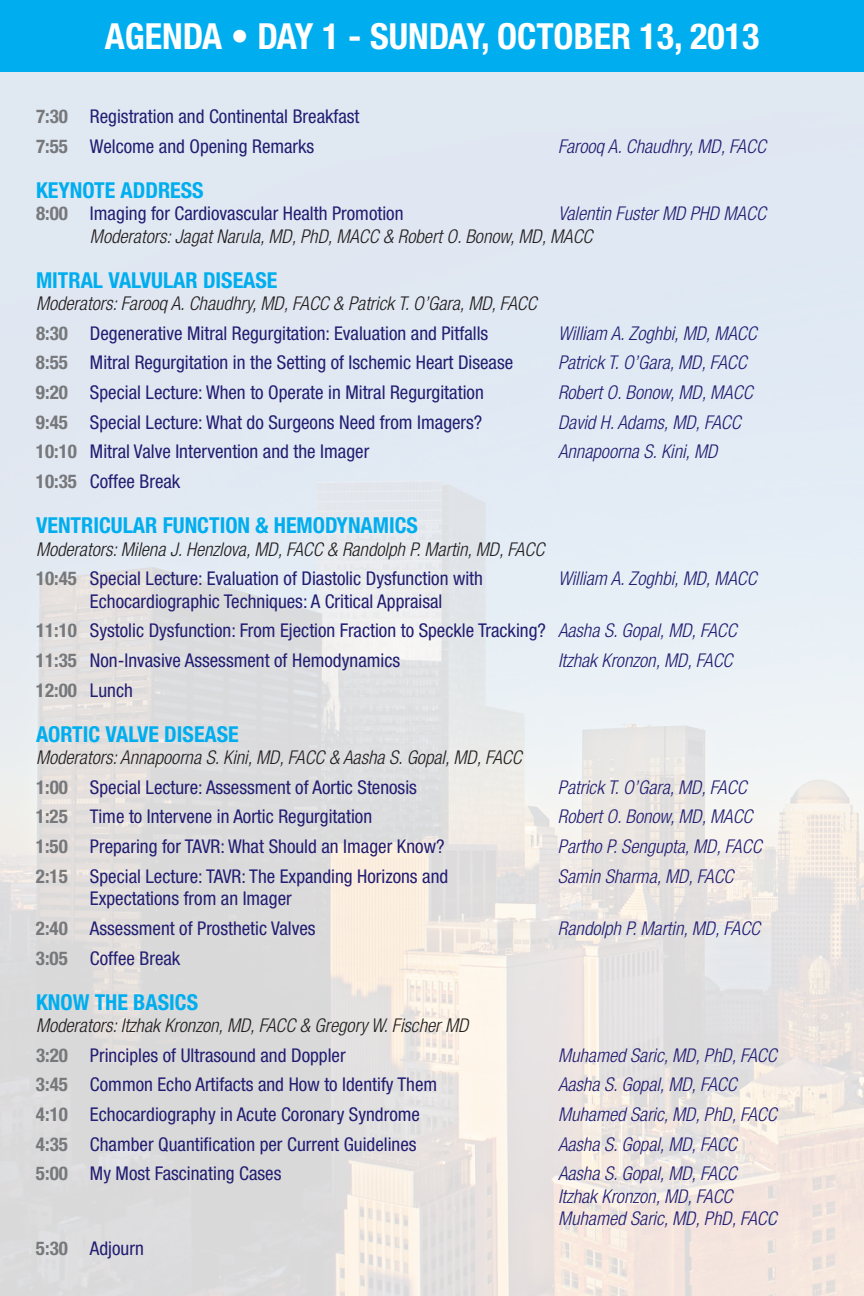
<style>
.page{position:relative;width:864px;height:1296px;background:#fff}
.page>*{position:absolute;margin:0;border:0;box-sizing:border-box;transform-origin:0 0}
.t1{font:700 condensed 36px "Helvetica Neue";color:#fff}
.t2{font:700 condensed 22px "Helvetica Neue";color:#00aeef}
.t3{font:condensed 19px/29.6px "Helvetica Neue";color:#221e72}
.t4{font:italic 300 condensed 19px/29.6px "Helvetica Neue";color:#231f20}
.t5{font:italic 300 condensed 19px/22.4px "Helvetica Neue";color:#221e72}
.t6{font:700 condensed 19px "Helvetica Neue";color:#76787b}
.s1{font-weight:700;color:#76787b}
.s2{font-weight:700;font-style:normal;color:#76787b}
.s3{font-weight:400;font-style:normal;color:#221e72}
.s4{font-weight:300;font-style:italic}
.s5{font-weight:400;color:#221e72}
</style>
<div class="page">
<img style="left:0;top:72px;width:864px;height:1224px">
<div style="left:0;top:0;width:864px;height:72px;background:#00aeef"></div>
<h1 class="t1" style="left:105px;top:15px;width:172px">AGEN DA • DAY</h1>
<h1 class="t1" style="left:322px;top:15px;width:439px">1 - SUNDAY, OCTOBER 13, 2013</h1>
<p class="t3" style="left:36px;top:101px;width:325px"><span class="s1">7:30</span> Registration and Continental Breakfast<br><span class="s1">7:55</span> Welcome and Opening Remarks</p>
<p class="t5" style="left:558px;top:135px;width:209px">Farooq A. Chaudhry, MD, FACC</p>
<p class="t2" style="left:36px;top:177px;width:46px">KEYNOTE</p>
<p class="t2" style="left:121px;top:177px;width:50px">ADDRESS</p>
<p class="t3" style="left:36px;top:198px;width:369px"><span class="s1">8:00</span> Imaging for Cardiovascular Health Promotion</p>
<p class="t5" style="left:558px;top:202px;width:209px">Valentin Fuster MD PHD MACC</p>
<p class="t4" style="left:90px;top:221px;width:504px">Moderators: Jagat Narula, MD, PhD, MACC &amp; Robert O. Bonow, MD, MACC</p>
<p class="t2" style="left:36px;top:267px;width:12px">MITR</p>
<p class="t2" style="left:81px;top:267px;width:187px">AL VALVU LAR DISEASE</p>
<p class="t4" style="left:36px;top:288px;width:502px">Moderators: Farooq A. Chaudhry, MD, FACC &amp; Patrick T. O’Gara, MD, FACC<br><span class="s2">8:30</span> <span class="s3">Degenerative Mitral Regurgitation: Evaluation and Pitfalls</span></p>
<p class="t5" style="left:558px;top:322px;width:200px">William A. Zoghbi, MD, MACC</p>
<p class="t3" style="left:36px;top:348px;width:479px"><span class="s1">8:55</span> Mitral Regurgitation in the Setting of Ischemic Heart Disease</p>
<p class="t5" style="left:558px;top:351px;width:190px">Patrick T. O’Gara, MD, FACC</p>
<p class="t3" style="left:36px;top:377px;width:449px"><span class="s1">9:20</span> Special Lecture: When to Operate in Mitral Regurgitation</p>
<p class="t5" style="left:558px;top:381px;width:196px">Robert O. Bonow, MD, MACC</p>
<p class="t3" style="left:36px;top:407px;width:448px"><span class="s1">9:45</span> Special Lecture: What do Surgeons Need from Imagers?</p>
<p class="t5" style="left:558px;top:411px;width:184px">David H. Adams, MD, FACC</p>
<p class="t3" style="left:36px;top:437px;width:335px"><span class="s1">10:10</span> Mitral Valve Intervention and the Imager</p>
<p class="t5" style="left:558px;top:440px;width:161px">Annapoorna S. Kini, MD</p>
<p class="t3" style="left:36px;top:466px;width:146px"><span class="s1">10:35</span> Coffee Break</p>
<p class="t2" style="left:36px;top:512px;width:12px">VENTRI</p>
<p class="t2" style="left:99px;top:512px;width:121px">CULAR FUN CTION</p>
<p class="t2" style="left:256px;top:512px;width:32px">&amp; HEMO</p>
<p class="t2" style="left:325px;top:512px;width:93px">DYNAMI CS</p>
<p class="t4" style="left:36px;top:534px;width:510px">Moderators: Milena J. Henzlova, MD, FACC &amp; Randolph P. Martin, MD, FACC<br><span class="s2">10:45</span> <span class="s3">Special Lecture: Evaluation of Diastolic Dysfunction with</span></p>
<p class="t5" style="left:558px;top:567px;width:200px">William A. Zoghbi, MD, MACC</p>
<p class="t3" style="left:36px;top:586px;width:702px;text-indent:54px">Echocardiographic Techniques: A Critical Appraisal<br><span class="s1">11:10</span> Systolic Dysfunction: From Ejection Fraction to Speckle Tracking? <span class="s4">Aasha S. Gopal, MD, FACC<br></span><span class="s1">11:35</span> Non-Invasive Assessment of Hemodynamics</p>
<p class="t5" style="left:558px;top:649px;width:176px">Itzhak Kronzon, MD, FACC</p>
<p class="t6" style="left:36px;top:678px;width:98px">12:00 <span class="s5">Lunch</span></p>
<p class="t2" style="left:36px;top:721px;width:23px">AORTI</p>
<p class="t2" style="left:89px;top:721px;width:140px">C VALVE DISEASE</p>
<p class="t4" style="left:36px;top:742px;width:487px">Moderators: Annapoorna S. Kini, MD, FACC &amp; Aasha S. Gopal, MD, FACC<br><span class="s2">1:00</span> <span class="s3">Special Lecture: Assessment of Aortic Stenosis</span></p>
<p class="t5" style="left:558px;top:776px;width:190px">Patrick T. O’Gara, MD, FACC</p>
<p class="t3" style="left:36px;top:802px;width:338px"><span class="s1">1:25</span> Time to Intervene in Aortic Regurgitation</p>
<p class="t5" style="left:558px;top:805px;width:196px">Robert O. Bonow, MD, MACC</p>
<p class="t3" style="left:36px;top:831px;width:410px"><span class="s1">1:50</span> Preparing for TAVR: What Should an Imager Know?</p>
<p class="t5" style="left:558px;top:835px;width:205px">Partho P. Sengupta, MD, FACC</p>
<p class="t3" style="left:36px;top:861px;width:414px"><span class="s1">2:15</span> Special Lecture: TAVR: The Expanding Horizons and</p>
<p class="t5" style="left:558px;top:865px;width:177px">Samin Sharma, MD, FACC</p>
<p class="t3" style="left:36px;top:884px;width:281px;text-indent:54px">Expectations from an Imager<br><span class="s1">2:40</span> Assessment of Prosthetic Valves</p>
<p class="t5" style="left:558px;top:917px;width:204px">Randolph P. Martin, MD, FACC</p>
<p class="t3" style="left:36px;top:943px;width:146px"><span class="s1">3:05</span> Coffee Break</p>
<p class="t2" style="left:36px;top:988px;width:71px">KNOW THE</p>
<p class="t2" style="left:133px;top:988px;width:65px">BASI CS</p>
<p class="t4" style="left:36px;top:1010px;width:434px">Moderators: Itzhak Kronzon, MD, FACC &amp; Gregory W. Fischer MD<br><span class="s2">3:20</span> <span class="s3">Principles of Ultrasound and Doppler</span></p>
<p class="t5" style="left:558px;top:1044px;width:220px">Muhamed Saric, MD, PhD, FACC</p>
<p class="t3" style="left:36px;top:1070px;width:403px"><span class="s1">3:45</span> Common Echo Artifacts and How to Identify Them</p>
<p class="t5" style="left:558px;top:1073px;width:180px">Aasha S. Gopal, MD, FACC</p>
<p class="t3" style="left:36px;top:1099px;width:385px"><span class="s1">4:10</span> Echocardiography in Acute Coronary Syndrome</p>
<p class="t5" style="left:558px;top:1103px;width:220px">Muhamed Saric, MD, PhD, FACC</p>
<p class="t3" style="left:36px;top:1129px;width:382px"><span class="s1">4:35</span> Chamber Quantification per Current Guidelines</p>
<p class="t5" style="left:558px;top:1133px;width:180px">Aasha S. Gopal, MD, FACC</p>
<p class="t3" style="left:36px;top:1159px;width:247px"><span class="s1">5:00</span> My Most Fascinating Cases</p>
<p class="t5" style="left:558px;top:1162px;width:220px">Aasha S. Gopal, MD, FACC<br>Itzhak Kronzon, MD, FACC<br>Muhamed Saric, MD, PhD, FACC</p>
<p class="t3" style="left:36px;top:1233px;width:109px"><span class="s1">5:30</span> Adjourn</p>
</div>
